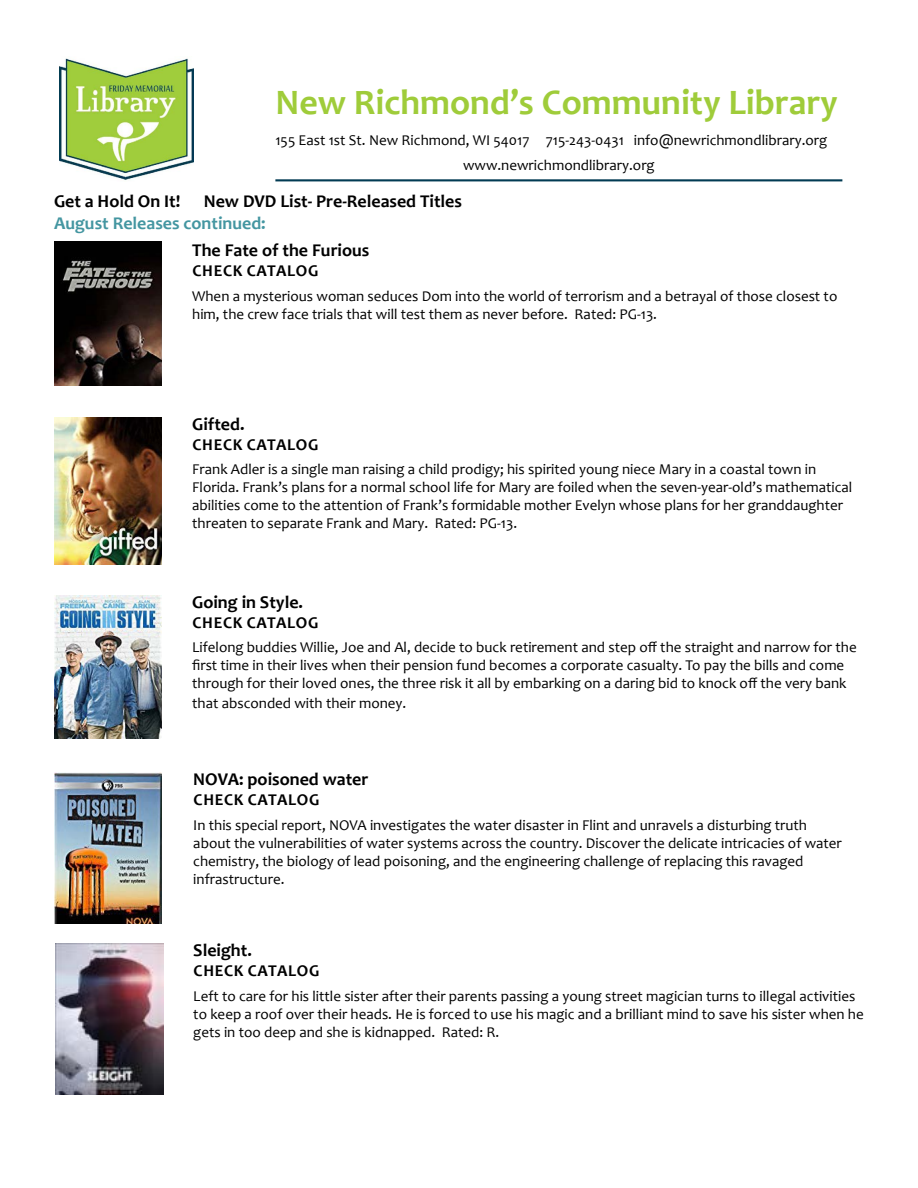
<style>
.page{position:relative;width:918px;height:1188px;background:#fff}
.page>*{position:absolute;margin:0;border:0;box-sizing:border-box;transform-origin:0 0}
.t1{font:700 36px "Candara";color:#9fcc3a}
.t2{font:700 18px "Candara";color:#000}
.t3{font:700 18px "Candara";color:#4496a1}
.t4{font:700 16.5px "Candara";letter-spacing:.04em;color:#000}
.t5{font:15px/18px "Candara";color:#000}
</style>
<div class="page">
<hr style="left:275px;top:179px;width:567px;height:2px;background:#023b53">
<img style="left:59px;top:58px;width:135px;height:122px">
<img style="left:54px;top:417px;width:108px;height:148px">
<img style="left:54px;top:242px;width:108px;height:144px">
<img style="left:54px;top:772px;width:108px;height:151px">
<img style="left:55px;top:944px;width:108px;height:151px">
<img style="left:54px;top:595px;width:108px;height:144px">
<h1 class="t1" style="left:275px;top:79px;width:564px">New Richmond’s Community Library</h1>
<p class="t5" style="left:463px;top:128px;width:366px;line-height:24.8px;text-indent:-188px">155 East 1st St. New Richmond, WI 54017 715-243-0431 info@newrichmondlibrary.org www.newrichmondlibrary.org</p>
<p class="t2" style="left:54px;top:190px;width:128px">Get a Hold On It!</p>
<p class="t2" style="left:204px;top:190px;width:260px">New DVD List- Pre-Released Titles</p>
<p class="t3" style="left:54px;top:212px;width:213px">August Releases continued:</p>
<p class="t2" style="left:192px;top:239px;width:179px">The Fate of the Furious</p>
<p class="t4" style="left:193px;top:260px;width:106px">Check Catalog</p>
<p class="t5" style="left:192px;top:287px;width:647px">When a mysterious woman seduces Dom into the world of terrorism and a betrayal of those closest to him, the crew face trials that will test them as never before. Rated: PG-13.</p>
<p class="t2" style="left:192px;top:413px;width:54px">Gifted.</p>
<p class="t4" style="left:193px;top:434px;width:106px">Check Catalog</p>
<p class="t5" style="left:192px;top:460px;width:662px">Frank Adler is a single man raising a child prodigy; his spirited young niece Mary in a coastal town in Florida. Frank’s plans for a normal school life for Mary are foiled when the seven-year-old’s mathematical abilities come to the attention of Frank’s formidable mother Evelyn whose plans for her granddaughter threaten to separate Frank and Mary. Rated: PG-13.</p>
<p class="t2" style="left:192px;top:591px;width:112px">Going in Style.</p>
<p class="t4" style="left:193px;top:612px;width:106px">Check Catalog</p>
<p class="t5" style="left:192px;top:638px;width:666px">Lifelong buddies Willie, Joe and Al, decide to buck retirement and step off the straight and narrow for the first time in their lives when their pension fund becomes a corporate casualty. To pay the bills and come through for their loved ones, the three risk it all by embarking on a daring bid to knock off the very bank</p>
<p class="t5" style="left:192px;top:694px;width:216px">that absconded with their money.</p>
<p class="t2" style="left:193px;top:768px;width:177px">NOVA: poisoned water</p>
<p class="t4" style="left:194px;top:789px;width:106px">Check Catalog</p>
<p class="t5" style="left:193px;top:816px;width:650px">In this special report, NOVA investigates the water disaster in Flint and unravels a disturbing truth about the vulnerabilities of water systems across the country. Discover the delicate intricacies of water chemistry, the biology of lead poisoning, and the engineering challenge of replacing this ravaged infrastructure.</p>
<p class="t2" style="left:193px;top:939px;width:60px">Sleight.</p>
<p class="t4" style="left:194px;top:960px;width:106px">Check Catalog</p>
<p class="t5" style="left:193px;top:987px;width:672px">Left to care for his little sister after their parents passing a young street magician turns to illegal activities to keep a roof over their heads. He is forced to use his magic and a brilliant mind to save his sister when he gets in too deep and she is kidnapped. Rated: R.</p>
</div>
